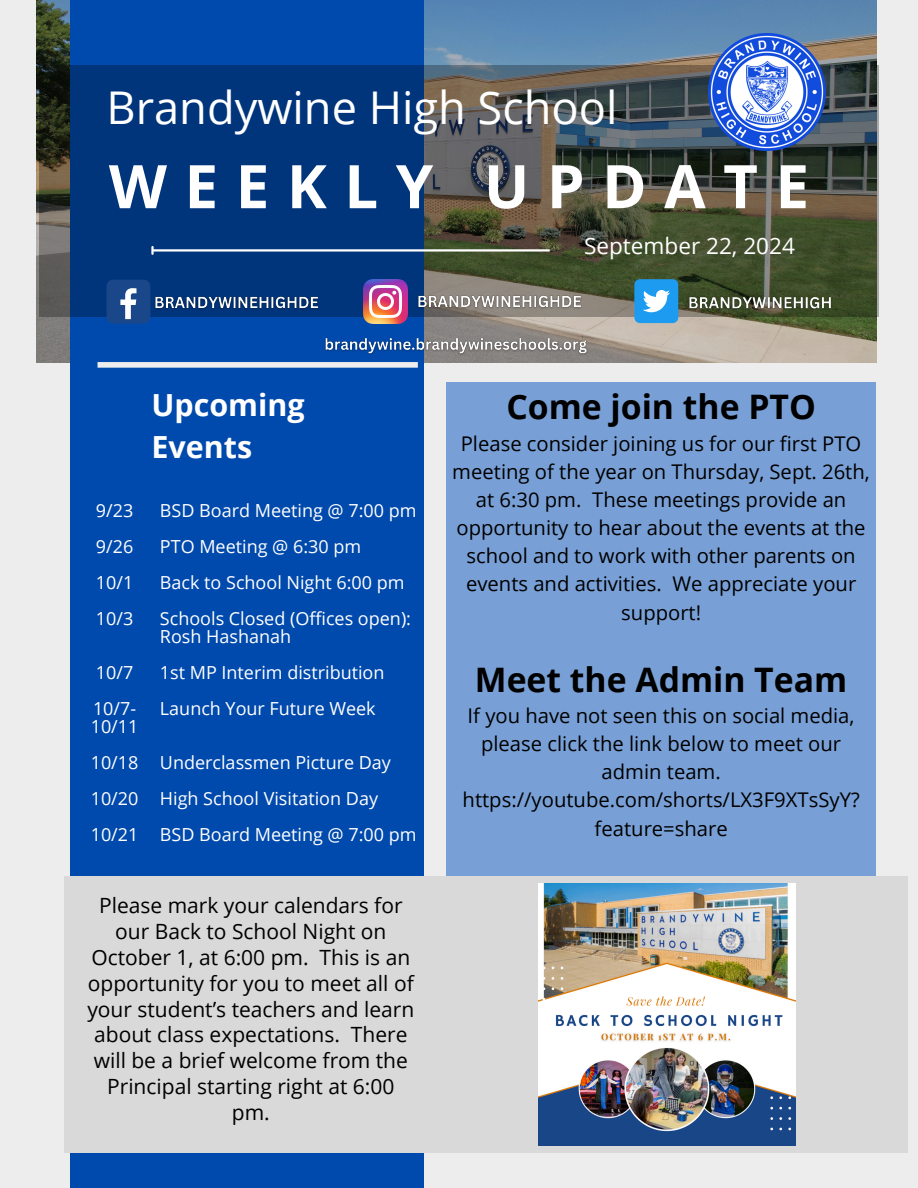
<style>
.page{position:relative;width:918px;height:1188px;background:#ededed}
.page>*{position:absolute;margin:0;border:0;box-sizing:border-box;transform-origin:0 0}
.t1{font:700 60.15px "Open Sans";letter-spacing:.29em;color:#fff}
.t2{font:45.15px "Open Sans";color:#fff}
.t3{font:700 33.75px "Open Sans";color:#000}
.t4{font:700 30.45px/42.3px "Open Sans";color:#fff}
.t5{font:22.5px "Open Sans";color:#fff}
.t6{font:21px/25.8px "Open Sans";color:#000;text-align:center}
.t7{font:20.25px/28.2px "Open Sans";color:#000;text-align:center}
.t8{font:18px/18px "Open Sans";color:#fff}
</style>
<div class="page">
<img style="left:36px;top:0;width:840px;height:362px">
<div style="left:71px;top:0;width:353px;height:1188px;background:#004aad"></div>
<svg style="left:39px;top:65px;width:840px;height:252px;background:#2b435a"></svg>
<hr style="left:153px;top:249px;width:397px;height:3px;background:#fff">
<svg style="left:151px;top:247px;width:3px;height:7px"></svg>
<div style="left:98px;top:362px;width:320px;height:6px;background:#ededed"></div>
<div style="left:64px;top:876px;width:843px;height:277px;background:#d9d9d9"></div>
<div style="left:447px;top:382px;width:429px;height:493px;background:#78a0d6"></div>
<img style="left:709px;top:33px;width:117px;height:117px">
<img style="left:363px;top:279px;width:44px;height:44px">
<img style="left:413px;top:291px;width:173px;height:23px">
<div style="left:107px;top:280px;width:43px;height:44px;background:#1a4789;border-radius:7px"></div>
<svg style="left:120px;top:288px;width:16px;height:31px"></svg>
<img style="left:151px;top:292px;width:173px;height:24px">
<div style="left:634px;top:279px;width:44px;height:44px;background:#1d9bf0;border-radius:5px"></div>
<svg style="left:643px;top:290px;width:27px;height:22px"></svg>
<img style="left:684px;top:292px;width:152px;height:23px">
<img style="left:324px;top:333px;width:270px;height:28px">
<img style="left:539px;top:883px;width:256px;height:262px">
<h6 class="t2" style="left:107px;top:76px;width:512px">Brandywine High School</h6>
<h6 class="t1" style="left:109px;top:144px;width:702px">WEEKLY UPDATE</h6>
<p class="t5" style="left:584px;top:230px;width:212px">September 22, 2024</p>
<h6 class="t4" style="left:151px;top:383px;width:155px">Upcoming<br>Events</h6>
<h6 class="t8" style="left:96px;top:501px;width:39px">9/23</h6>
<h6 class="t8" style="left:96px;top:537px;width:39px">9/26</h6>
<h6 class="t8" style="left:96px;top:573px;width:39px">10/1</h6>
<h6 class="t8" style="left:96px;top:609px;width:39px">10/3</h6>
<h6 class="t8" style="left:96px;top:663px;width:39px">10/7</h6>
<h2 class="t8" style="left:91px;top:699px;width:49px">10/7-<br>10/11</h2>
<h1 class="t8" style="left:91px;top:753px;width:49px">10/18</h1>
<h4 class="t8" style="left:91px;top:789px;width:49px">10/20</h4>
<p class="t8" style="left:91px;top:825px;width:49px">10/21</p>
<h6 class="t8" style="left:160px;top:501px;width:258px">BSD Board Meeting @ 7:00 pm</h6>
<h6 class="t8" style="left:160px;top:537px;width:203px">PTO Meeting @ 6:30 pm</h6>
<h6 class="t8" style="left:160px;top:573px;width:246px">Back to School Night 6:00 pm</h6>
<h6 class="t8" style="left:160px;top:609px;width:253px">Schools Closed (Offices open):<br>Rosh Hashanah</h6>
<h6 class="t8" style="left:160px;top:663px;width:226px">1st MP Interim distribution</h6>
<h6 class="t8" style="left:160px;top:699px;width:217px">Launch Your Future Week</h6>
<h6 class="t8" style="left:160px;top:753px;width:233px">Underclassmen Picture Day</h6>
<h6 class="t8" style="left:160px;top:789px;width:220px">High School Visitation Day</h6>
<h6 class="t8" style="left:160px;top:825px;width:258px">BSD Board Meeting @ 7:00 pm</h6>
<h5 class="t6" style="left:87px;top:892px;width:329px">Please mark your calendars for our Back to School Night on<br>October 1, at 6:00 pm. This is an opportunity for you to meet all of your student’s teachers and learn about class expectations. There will be a brief welcome from the<br>Principal starting right at 6:00 pm.</h5>
<p class="t3" style="left:506px;top:383px;width:311px">Come join the PTO</p>
<p class="t7" style="left:452px;top:429px;width:419px">Please consider joining us for our first PTO meeting of the year on Thursday, Sept. 26th, at 6:30 pm. These meetings provide an opportunity to hear about the events at the school and to work with other parents on events and activities. We appreciate your support!</p>
<p class="t3" style="left:475px;top:655px;width:374px">Meet the Admin Team</p>
<p class="t7" style="left:463px;top:701px;width:399px">If you have not seen this on social media, please click the link below to meet our admin team. https://youtube.com/shorts/LX3F9XTsSyY? feature=share</p>
</div>
